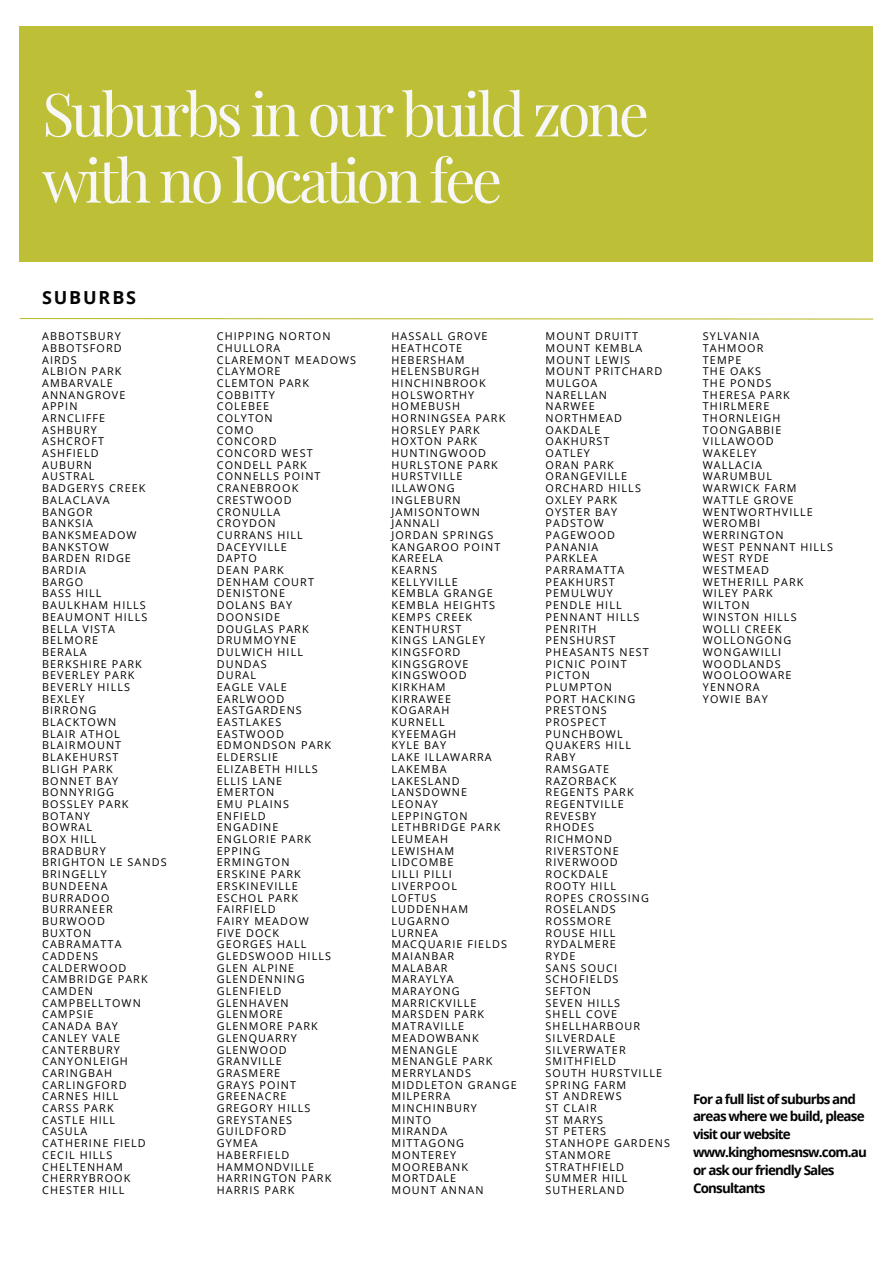
<style>
.page{position:relative;width:893px;height:1264px;background:#fff}
.page>*{position:absolute;margin:0;border:0;box-sizing:border-box;transform-origin:0 0}
.t1{font:59.85px/66.3px "Playfair Display";letter-spacing:-.06em;color:#f7f7f7}
.t2{font:700 18px "Open Sans";letter-spacing:.105em;color:#040404}
.t3{font:700 13.35px/17.9px "Open Sans";letter-spacing:-.06em;color:#040404}
.t4{font:10.8px/11.7px "Open Sans";letter-spacing:.105em;color:#000}
</style>
<div class="page">
<div style="left:20px;top:27px;width:853px;height:235px;background:#bdbf37"></div>
<svg style="left:19px;top:317px;width:854px;height:3px"></svg>
<h1 class="t1" style="left:42px;top:78px;width:608px">Suburbs in our build zone with no location fee</h1>
<h2 class="t2" style="left:42px;top:285px;width:96px">SUBURBS</h2>
<p class="t4" style="left:42px;top:330px;width:126px">ABBOTSBURY<br>ABBOTSFORD<br>AIRDS<br>ALBION PARK<br>AMBARVALE<br>ANNANGROVE<br>APPIN<br>ARNCLIFFE<br>ASHBURY<br>ASHCROFT<br>ASHFIELD<br>AUBURN<br>AUSTRAL<br>BADGERYS CREEK<br>BALACLAVA<br>BANGOR<br>BANKSIA<br>BANKSMEADOW<br>BANKSTOW<br>BARDEN RIDGE<br>BARDIA<br>BARGO<br>BASS HILL<br>BAULKHAM HILLS<br>BEAUMONT HILLS<br>BELLA VISTA<br>BELMORE<br>BERALA<br>BERKSHIRE PARK<br>BEVERLEY PARK<br>BEVERLY HILLS<br>BEXLEY<br>BIRRONG<br>BLACKTOWN<br>BLAIR ATHOL<br>BLAIRMOUNT<br>BLAKEHURST<br>BLIGH PARK<br>BONNET BAY<br>BONNYRIGG<br>BOSSLEY PARK<br>BOTANY<br>BOWRAL<br>BOX HILL<br>BRADBURY<br>BRIGHTON LE SANDS<br>BRINGELLY<br>BUNDEENA<br>BURRADOO<br>BURRANEER<br>BURWOOD<br>BUXTON<br>CABRAMATTA<br>CADDENS<br>CALDERWOOD<br>CAMBRIDGE PARK<br>CAMDEN<br>CAMPBELLTOWN<br>CAMPSIE<br>CANADA BAY<br>CANLEY VALE<br>CANTERBURY<br>CANYONLEIGH<br>CARINGBAH<br>CARLINGFORD<br>CARNES HILL<br>CARSS PARK<br>CASTLE HILL<br>CASULA<br>CATHERINE FIELD<br>CECIL HILLS<br>CHELTENHAM<br>CHERRYBROOK<br>CHESTER HILL</p>
<p class="t4" style="left:217px;top:330px;width:141px">CHIPPING NORTON<br>CHULLORA<br>CLAREMONT MEADOWS<br>CLAYMORE<br>CLEMTON PARK<br>COBBITTY<br>COLEBEE<br>COLYTON<br>COMO<br>CONCORD<br>CONCORD WEST<br>CONDELL PARK<br>CONNELLS POINT<br>CRANEBROOK<br>CRESTWOOD<br>CRONULLA<br>CROYDON<br>CURRANS HILL<br>DACEYVILLE<br>DAPTO<br>DEAN PARK<br>DENHAM COURT<br>DENISTONE<br>DOLANS BAY<br>DOONSIDE<br>DOUGLAS PARK<br>DRUMMOYNE<br>DULWICH HILL<br>DUNDAS<br>DURAL<br>EAGLE VALE<br>EARLWOOD<br>EASTGARDENS<br>EASTLAKES<br>EASTWOOD<br>EDMONDSON PARK<br>ELDERSLIE<br>ELIZABETH HILLS<br>ELLIS LANE<br>EMERTON<br>EMU PLAINS<br>ENFIELD<br>ENGADINE<br>ENGLORIE PARK<br>EPPING<br>ERMINGTON<br>ERSKINE PARK<br>ERSKINEVILLE<br>ESCHOL PARK<br>FAIRFIELD<br>FAIRY MEADOW<br>FIVE DOCK<br>GEORGES HALL<br>GLEDSWOOD HILLS<br>GLEN ALPINE<br>GLENDENNING<br>GLENFIELD<br>GLENHAVEN<br>GLENMORE<br>GLENMORE PARK<br>GLENQUARRY<br>GLENWOOD<br>GRANVILLE<br>GRASMERE<br>GRAYS POINT<br>GREENACRE<br>GREGORY HILLS<br>GREYSTANES<br>GUILDFORD<br>GYMEA<br>HABERFIELD<br>HAMMONDVILLE<br>HARRINGTON PARK<br>HARRIS PARK</p>
<p class="t4" style="left:391px;top:330px;width:127px">HASSALL GROVE<br>HEATHCOTE<br>HEBERSHAM<br>HELENSBURGH<br>HINCHINBROOK<br>HOLSWORTHY<br>HOMEBUSH<br>HORNINGSEA PARK<br>HORSLEY PARK<br>HOXTON PARK<br>HUNTINGWOOD<br>HURLSTONE PARK<br>HURSTVILLE<br>ILLAWONG<br>INGLEBURN<br>JAMISONTOWN<br>JANNALI<br>JORDAN SPRINGS<br>KANGAROO POINT<br>KAREELA<br>KEARNS<br>KELLYVILLE<br>KEMBLA GRANGE<br>KEMBLA HEIGHTS<br>KEMPS CREEK<br>KENTHURST<br>KINGS LANGLEY<br>KINGSFORD<br>KINGSGROVE<br>KINGSWOOD<br>KIRKHAM<br>KIRRAWEE<br>KOGARAH<br>KURNELL<br>KYEEMAGH<br>KYLE BAY<br>LAKE ILLAWARRA<br>LAKEMBA<br>LAKESLAND<br>LANSDOWNE<br>LEONAY<br>LEPPINGTON<br>LETHBRIDGE PARK<br>LEUMEAH<br>LEWISHAM<br>LIDCOMBE<br>LILLI PILLI<br>LIVERPOOL<br>LOFTUS<br>LUDDENHAM<br>LUGARNO<br>LURNEA<br>MACQUARIE FIELDS<br>MAIANBAR<br>MALABAR<br>MARAYLYA<br>MARAYONG<br>MARRICKVILLE<br>MARSDEN PARK<br>MATRAVILLE<br>MEADOWBANK<br>MENANGLE<br>MENANGLE PARK<br>MERRYLANDS<br>MIDDLETON GRANGE<br>MILPERRA<br>MINCHINBURY<br>MINTO<br>MIRANDA<br>MITTAGONG<br>MONTEREY<br>MOOREBANK<br>MORTDALE<br>MOUNT ANNAN</p>
<p class="t4" style="left:545px;top:330px;width:126px">MOUNT DRUITT<br>MOUNT KEMBLA<br>MOUNT LEWIS<br>MOUNT PRITCHARD<br>MULGOA<br>NARELLAN<br>NARWEE<br>NORTHMEAD<br>OAKDALE<br>OAKHURST<br>OATLEY<br>ORAN PARK<br>ORANGEVILLE<br>ORCHARD HILLS<br>OXLEY PARK<br>OYSTER BAY<br>PADSTOW<br>PAGEWOOD<br>PANANIA<br>PARKLEA<br>PARRAMATTA<br>PEAKHURST<br>PEMULWUY<br>PENDLE HILL<br>PENNANT HILLS<br>PENRITH<br>PENSHURST<br>PHEASANTS NEST<br>PICNIC POINT<br>PICTON<br>PLUMPTON<br>PORT HACKING<br>PRESTONS<br>PROSPECT<br>PUNCHBOWL<br>QUAKERS HILL<br>RABY<br>RAMSGATE<br>RAZORBACK<br>REGENTS PARK<br>REGENTVILLE<br>REVESBY<br>RHODES<br>RICHMOND<br>RIVERSTONE<br>RIVERWOOD<br>ROCKDALE<br>ROOTY HILL<br>ROPES CROSSING<br>ROSELANDS<br>ROSSMORE<br>ROUSE HILL<br>RYDALMERE<br>RYDE<br>SANS SOUCI<br>SCHOFIELDS<br>SEFTON<br>SEVEN HILLS<br>SHELL COVE<br>SHELLHARBOUR<br>SILVERDALE<br>SILVERWATER<br>SMITHFIELD<br>SOUTH HURSTVILLE<br>SPRING FARM<br>ST ANDREWS<br>ST CLAIR<br>ST MARYS<br>ST PETERS<br>STANHOPE GARDENS<br>STANMORE<br>STRATHFIELD<br>SUMMER HILL<br>SUTHERLAND</p>
<p class="t4" style="left:702px;top:330px;width:131px">SYLVANIA<br>TAHMOOR<br>TEMPE<br>THE OAKS<br>THE PONDS<br>THERESA PARK<br>THIRLMERE<br>THORNLEIGH<br>TOONGABBIE<br>VILLAWOOD<br>WAKELEY<br>WALLACIA<br>WARUMBUL<br>WARWICK FARM<br>WATTLE GROVE<br>WENTWORTHVILLE<br>WEROMBI<br>WERRINGTON<br>WEST PENNANT HILLS<br>WEST RYDE<br>WESTMEAD<br>WETHERILL PARK<br>WILEY PARK<br>WILTON<br>WINSTON HILLS<br>WOLLI CREEK<br>WOLLONGONG<br>WONGAWILLI<br>WOODLANDS<br>WOOLOOWARE<br>YENNORA<br>YOWIE BAY</p>
<p class="t3" style="left:693px;top:1089px;width:175px">For a full list of suburbs and areas where we build, please visit our website www.kinghomesnsw.com.au or ask our friendly Sales<br>Consultants</p>
</div>
